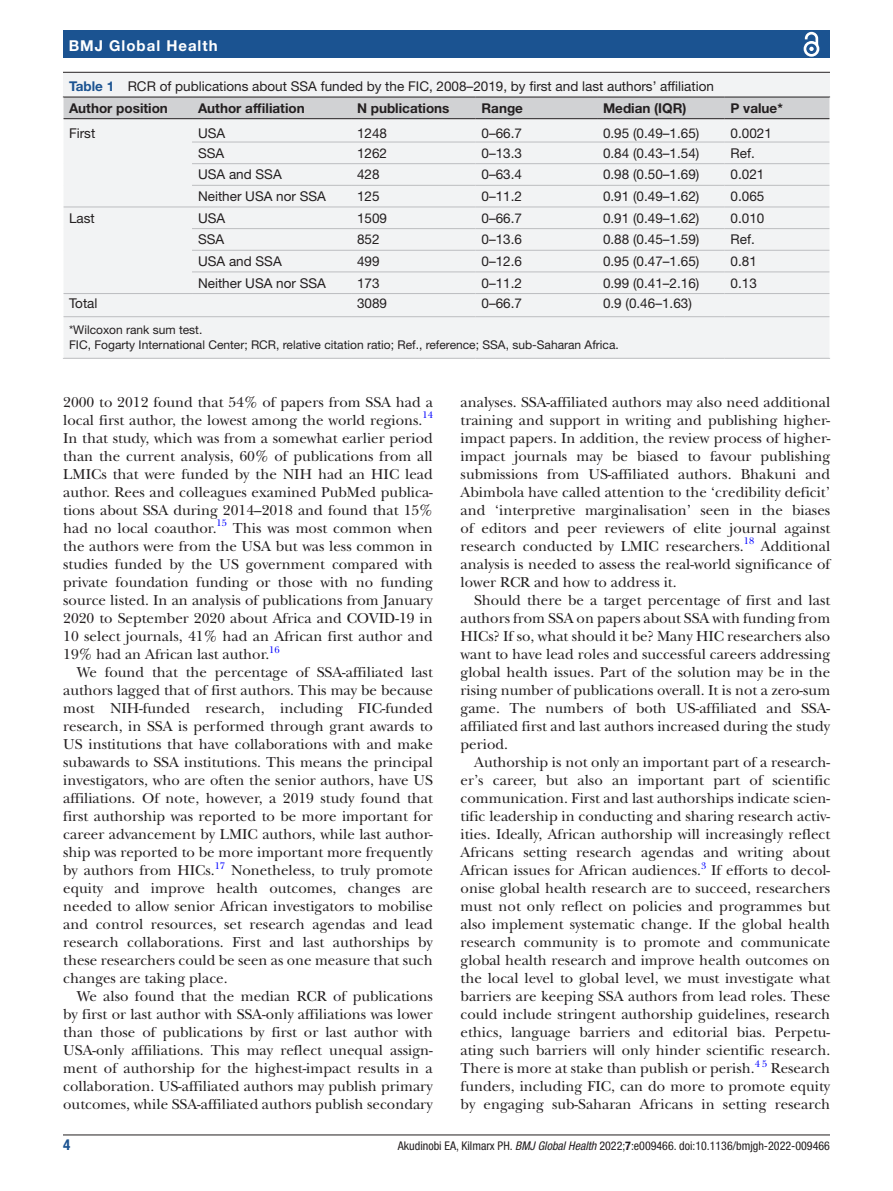
<style>
.page{position:relative;width:893px;height:1191px;background:#fff}
.page>*{position:absolute;margin:0;border:0;box-sizing:border-box;transform-origin:0 0}
.t1{font:15px/18px "New Baskerville";color:#231f20;text-align:justify}
.t2{font:700 15px "Helvetica Neue LT Std";letter-spacing:.065em;color:#fff}
.t3{font:700 condensed 15px "Helvetica Neue LT Std";color:#1b5391}
.t4{font:13.5px/22px "Helvetica Neue LT Std";color:#231f20}
.t5{font:700 13.5px "Helvetica Neue LT Std";color:#231f20}
.t6{font:12px/15px "Helvetica Neue LT Std";color:#231f20}
.t7{font:condensed 12px "Helvetica Neue LT Std";color:#231f20}
.t8{font:9.9px "New Baskerville";color:#00f}
.s1{font-weight:700;color:#1b5391}
.s2{font-weight:700}
.s3{font-style:italic}
</style>
<div class="page">
<hr style="left:63px;top:1134px;width:767px;height:1px;background:#231f20">
<div style="left:63px;top:31px;width:767px;height:27px;background:#1b5391"></div>
<svg style="left:803px;top:31px;width:17px;height:26px"></svg>
<div style="left:63px;top:73px;width:767px;height:285px;background:#f2f3f4"></div>
<hr style="left:63px;top:72px;width:767px;height:1px;background:#231f20">
<hr style="left:63px;top:358px;width:129px;height:1px;background:#bcbdc0">
<hr style="left:192px;top:358px;width:159px;height:1px;background:#bcbdc0">
<hr style="left:351px;top:358px;width:125px;height:1px;background:#bcbdc0">
<hr style="left:476px;top:358px;width:121px;height:1px;background:#bcbdc0">
<hr style="left:597px;top:358px;width:127px;height:1px;background:#bcbdc0">
<hr style="left:724px;top:358px;width:106px;height:1px;background:#bcbdc0">
<hr style="left:63px;top:317px;width:1px;height:41px;background:#fff">
<svg style="left:63px;top:97px;width:767px;height:220px"></svg>
<p class="t2" style="left:69px;top:36px;width:150px">BMJ Global Health</p>
<p class="t4" style="left:69px;top:75px;width:646px"><span class="s1">Table 1</span> RCR of publications about SSA funded by the FIC, 2008–2019, by first and last authors’ affiliation<br><span class="s2">Author position</span></p>
<p class="t5" style="left:198px;top:99px;width:108px">Author affiliation</p>
<p class="t5" style="left:357px;top:99px;width:94px">N publications</p>
<p class="t5" style="left:482px;top:99px;width:43px">Range</p>
<p class="t5" style="left:603px;top:99px;width:85px">Median (IQR)</p>
<p class="t5" style="left:730px;top:99px;width:54px">P value*</p>
<p class="t4" style="left:69px;top:121px;width:28px">First</p>
<p class="t4" style="left:198px;top:121px;width:29px">USA</p>
<p class="t4" style="left:357px;top:121px;width:32px">1248</p>
<p class="t4" style="left:482px;top:121px;width:42px">0–66.7</p>
<p class="t4" style="left:603px;top:121px;width:98px">0.95 (0.49–1.65)</p>
<p class="t4" style="left:730px;top:121px;width:43px">0.0021</p>
<p class="t4" style="left:198px;top:142px;width:28px">SSA</p>
<p class="t4" style="left:357px;top:142px;width:32px">1262</p>
<p class="t4" style="left:482px;top:142px;width:42px">0–13.3</p>
<p class="t4" style="left:603px;top:142px;width:98px">0.84 (0.43–1.54)</p>
<p class="t4" style="left:730px;top:142px;width:26px">Ref.</p>
<p class="t4" style="left:198px;top:163px;width:85px">USA and SSA</p>
<p class="t4" style="left:357px;top:163px;width:24px">428</p>
<p class="t4" style="left:482px;top:163px;width:42px">0–63.4</p>
<p class="t4" style="left:603px;top:163px;width:98px">0.98 (0.50–1.69)</p>
<p class="t4" style="left:730px;top:163px;width:35px">0.021</p>
<p class="t4" style="left:198px;top:185px;width:129px">Neither USA nor SSA</p>
<p class="t4" style="left:357px;top:185px;width:24px">125</p>
<p class="t4" style="left:482px;top:185px;width:42px">0–11.2</p>
<p class="t4" style="left:603px;top:185px;width:98px">0.91 (0.49–1.62)</p>
<p class="t4" style="left:730px;top:185px;width:35px">0.065</p>
<p class="t4" style="left:69px;top:207px;width:27px">Last</p>
<p class="t4" style="left:198px;top:207px;width:29px">USA</p>
<p class="t4" style="left:357px;top:207px;width:32px">1509</p>
<p class="t4" style="left:482px;top:207px;width:42px">0–66.7</p>
<p class="t4" style="left:603px;top:207px;width:98px">0.91 (0.49–1.62)</p>
<p class="t4" style="left:730px;top:207px;width:35px">0.010</p>
<p class="t4" style="left:198px;top:228px;width:28px">SSA</p>
<p class="t4" style="left:357px;top:228px;width:24px">852</p>
<p class="t4" style="left:482px;top:228px;width:42px">0–13.6</p>
<p class="t4" style="left:603px;top:228px;width:98px">0.88 (0.45–1.59)</p>
<p class="t4" style="left:730px;top:228px;width:26px">Ref.</p>
<p class="t4" style="left:198px;top:250px;width:85px">USA and SSA</p>
<p class="t4" style="left:357px;top:250px;width:24px">499</p>
<p class="t4" style="left:482px;top:250px;width:42px">0–12.6</p>
<p class="t4" style="left:603px;top:250px;width:98px">0.95 (0.47–1.65)</p>
<p class="t4" style="left:730px;top:250px;width:28px">0.81</p>
<p class="t4" style="left:198px;top:271px;width:129px">Neither USA nor SSA</p>
<p class="t4" style="left:357px;top:271px;width:24px">173</p>
<p class="t4" style="left:482px;top:271px;width:42px">0–11.2</p>
<p class="t4" style="left:603px;top:271px;width:98px">0.99 (0.41–2.16)</p>
<p class="t4" style="left:730px;top:271px;width:28px">0.13</p>
<p class="t4" style="left:69px;top:292px;width:30px">Total</p>
<p class="t4" style="left:357px;top:292px;width:32px">3089</p>
<p class="t4" style="left:481px;top:292px;width:42px">0–66.7</p>
<p class="t4" style="left:603px;top:292px;width:90px">0.9 (0.46–1.63)</p>
<p class="t6" style="left:69px;top:322px;width:551px">*Wilcoxon rank sum test.<br>FIC, Fogarty International Center; RCR, relative citation ratio; Ref., reference; SSA, sub-Saharan Africa.</p>
<p class="t1" style="left:63px;top:393px;width:371px">2000 to 2012 found that 54% of papers from SSA had a local first author, the lowest among the world regions.</p>
<p class="t8" style="left:422px;top:409px;width:12px">14</p>
<p class="t1" style="left:63px;top:429px;width:371px">In that study, which was from a somewhat earlier period than the current analysis, 60% of publications from all LMICs that were funded by the NIH had an HIC lead author. Rees and colleagues examined PubMed publica&shy;tions about SSA during 2014–2018 and found that 15% had no local coauthor.</p>
<p class="t8" style="left:217px;top:517px;width:12px">15</p>
<p class="t1" style="left:63px;top:519px;width:371px;text-indent:170px">This was most common when the authors were from the USA but was less common in studies funded by the US government compared with private foundation funding or those with no funding source listed. In an analysis of publications from January 2020 to September 2020 about Africa and COVID-19 in 10 select journals, 41% had an African first author and 19% had an African last author.</p>
<p class="t8" style="left:269px;top:643px;width:12px">16</p>
<p class="t1" style="left:63px;top:663px;width:371px;text-indent:13px">We found that the percentage of SSA-affiliated last authors lagged that of first authors. This may be because most NIH-funded research, including FIC-funded research, in SSA is performed through grant awards to US institutions that have collaborations with and make subawards to SSA institutions. This means the principal investigators, who are often the senior authors, have US affiliations. Of note, however, a 2019 study found that first authorship was reported to be more important for career advancement by LMIC authors, while last author&shy;ship was reported to be more important more frequently by authors from HICs.</p>
<p class="t8" style="left:215px;top:859px;width:12px">17</p>
<p class="t1" style="left:63px;top:861px;width:371px;text-indent:168px">Nonetheless, to truly promote equity and improve health outcomes, changes are needed to allow senior African investigators to mobilise and control resources, set research agendas and lead research collaborations. First and last authorships by these researchers could be seen as one measure that such changes are taking place.</p>
<p class="t1" style="left:63px;top:987px;width:371px;text-indent:13px">We also found that the median RCR of publications by first or last author with SSA-only affiliations was lower than those of publications by first or last author with USA-only affiliations. This may reflect unequal assign&shy;ment of authorship for the highest-impact results in a collaboration. US-affiliated authors may publish primary outcomes, while SSA-affiliated authors publish secondary</p>
<p class="t1" style="left:461px;top:393px;width:371px">analyses. SSA-affiliated authors may also need additional training and support in writing and publishing higher&shy;impact papers. In addition, the review process of higher&shy;impact journals may be biased to favour publishing submissions from US-affiliated authors. Bhakuni and Abimbola have called attention to the ‘credibility deficit’ and ‘interpretive marginalisation’ seen in the biases of editors and peer reviewers of elite journal against research conducted by LMIC researchers.<sup>18</sup> Additional analysis is needed to assess the real-world significance of lower RCR and how to address it.</p>
<p class="t1" style="left:461px;top:591px;width:371px;text-indent:14px">Should there be a target percentage of first and last authors from SSA on papers about SSA with funding from HICs? If so, what should it be? Many HIC researchers also want to have lead roles and successful careers addressing global health issues. Part of the solution may be in the rising number of publications overall. It is not a zero-sum game. The numbers of both US-affiliated and SSA&shy;affiliated first and last authors increased during the study period.</p>
<p class="t1" style="left:461px;top:753px;width:371px;text-indent:14px">Authorship is not only an important part of a research&shy;er’s career, but also an important part of scientific communication. First and last authorships indicate scien&shy;tific leadership in conducting and sharing research activ&shy;ities. Ideally, African authorship will increasingly reflect Africans setting research agendas and writing about African issues for African audiences.</p>
<p class="t8" style="left:701px;top:859px;width:7px">3</p>
<p class="t1" style="left:461px;top:861px;width:371px;text-indent:250px">If efforts to decol&shy;onise global health research are to succeed, researchers must not only reflect on policies and programmes but also implement systematic change. If the global health research community is to promote and communicate global health research and improve health outcomes on the local level to global level, we must investigate what barriers are keeping SSA authors from lead roles. These could include stringent authorship guidelines, research ethics, language barriers and editorial bias. Perpetu&shy;ating such barriers will only hinder scientific research.<br>There is more at stake than publish or perish.<sup>4</sup> <sup>5</sup> Research funders, including FIC, can do more to promote equity by engaging sub-Saharan Africans in setting research</p>
<p class="t3" style="left:63px;top:1135px;width:9px">4</p>
<p class="t7" style="left:398px;top:1138px;width:434px">Akudinobi EA, Kilmarx PH. <span class="s3">BMJ Global Health</span> 2022;<span class="s2">7</span>:e009466. doi:10.1136/bmjgh-2022-009466</p>
</div>
